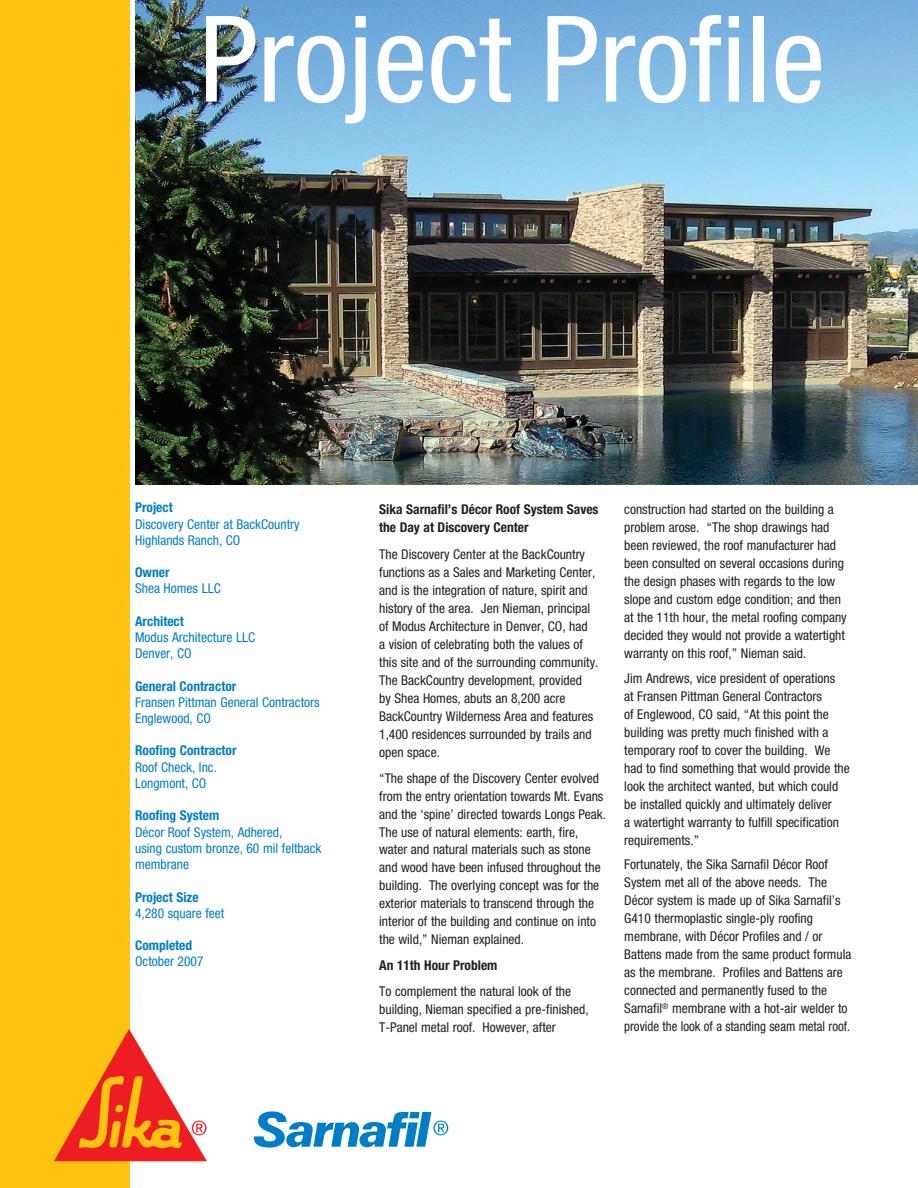
<style>
.page{position:relative;width:918px;height:1188px;background:#fff}
.page>*{position:absolute;margin:0;border:0;box-sizing:border-box;transform-origin:0 0}
.t1{font:condensed 119.7px "Helvetica Neue";color:#fff}
.Copy{font:condensed 13.5px/18px "Helvetica Neue";color:#231f20}
.Copy-2{font:condensed 13.5px/16.2px "Helvetica Neue";color:#007ec5}
.Copy-3{font:700 condensed 13.5px/18px "Helvetica Neue";color:#231f20}
.Copy-4{font:700 condensed 13.5px/16.2px "Helvetica Neue";color:#007ec5}
.s1{font-weight:700}
.s2{font-weight:400}
</style>
<div class="page">
<img style="left:135px;top:0;width:783px;height:484px">
<div style="left:0;top:0;width:129px;height:1188px;background:#fec210"></div>
<svg style="left:54px;top:1029px;width:153px;height:132px"></svg>
<svg style="left:254px;top:1111px;width:194px;height:37px"></svg>
<p class="t1" style="left:199px;top:-10px;width:628px">Project Profile</p>
<p class="Copy-2" style="left:135px;top:499px;width:166px"><span class="s1">Project<br></span>Discovery Center at BackCountry<br>Highlands Ranch, CO</p>
<p class="Copy-2" style="left:135px;top:564px;width:87px"><span class="s1">Owner<br></span>Shea Homes LLC</p>
<p class="Copy-2" style="left:135px;top:613px;width:122px"><span class="s1">Architect<br></span>Modus Architecture LLC<br>Denver, CO</p>
<p class="Copy-2" style="left:135px;top:678px;width:186px"><span class="s1">General Contractor<br></span>Fransen Pittman General Contractors</p>
<p class="Copy-2" style="left:135px;top:710px;width:77px">Englewood, CO</p>
<p class="Copy-4" style="left:135px;top:742px;width:103px">Roofing Contractor<br><span class="s2">Roof Check, Inc.</span></p>
<p class="Copy-2" style="left:135px;top:775px;width:73px">Longmont, CO</p>
<p class="Copy-2" style="left:135px;top:807px;width:188px"><span class="s1">Roofing System<br></span>Décor Roof System, Adhered,<br>using custom bronze, 60 mil feltback</p>
<p class="Copy-2" style="left:135px;top:856px;width:55px">membrane</p>
<p class="Copy-2" style="left:135px;top:889px;width:91px"><span class="s1">Project Size<br></span>4,280 square feet</p>
<p class="Copy-2" style="left:135px;top:937px;width:70px"><span class="s1">Completed<br></span>October 2007</p>
<p class="Copy-3" style="left:379px;top:500px;width:221px">Sika Sarnafil’s Décor Roof System Saves the Day at Discovery Center</p>
<p class="Copy" style="left:379px;top:545px;width:221px">The Discovery Center at the BackCountry functions as a Sales and Marketing Center, and is the integration of nature, spirit and history of the area. Jen Nieman, principal of Modus Architecture in Denver, CO, had<br>a vision of celebrating both the values of this site and of the surrounding community.<br>The BackCountry development, provided<br>by Shea Homes, abuts an 8,200 acre BackCountry Wilderness Area and features 1,400 residences surrounded by trails and open space.</p>
<p class="Copy" style="left:379px;top:769px;width:229px">“The shape of the Discovery Center evolved from the entry orientation towards Mt. Evans and the ‘spine’ directed towards Longs Peak.<br>The use of natural elements: earth, fire, water and natural materials such as stone and wood have been infused throughout the building. The overlying concept was for the exterior materials to transcend through the interior of the building and continue on into the wild,” Nieman explained.</p>
<p class="Copy-3" style="left:379px;top:956px;width:120px">An 11th Hour Problem</p>
<p class="Copy" style="left:379px;top:982px;width:211px">To complement the natural look of the building, Nieman specified a pre-finished,<br>T-Panel metal roof. However, after</p>
<p class="Copy" style="left:624px;top:500px;width:224px">construction had started on the building a problem arose. “The shop drawings had been reviewed, the roof manufacturer had been consulted on several occasions during the design phases with regards to the low slope and custom edge condition; and then at the 11th hour, the metal roofing company decided they would not provide a watertight warranty on this roof,” Nieman said.</p>
<p class="Copy" style="left:624px;top:669px;width:227px">Jim Andrews, vice president of operations<br>at Fransen Pittman General Contractors<br>of Englewood, CO said, “At this point the building was pretty much finished with a temporary roof to cover the building. We had to find something that would provide the look the architect wanted, but which could be installed quickly and ultimately deliver<br>a watertight warranty to fulfill specification requirements.”</p>
<p class="Copy" style="left:624px;top:856px;width:229px">Fortunately, the Sika Sarnafil Décor Roof System met all of the above needs. The Décor system is made up of Sika Sarnafil’s G410 thermoplastic single-ply roofing membrane, with Décor Profiles and / or Battens made from the same product formula as the membrane. Profiles and Battens are connected and permanently fused to the Sarnafil<sup>®</sup> membrane with a hot-air welder to provide the look of a standing seam metal roof.</p>
</div>
